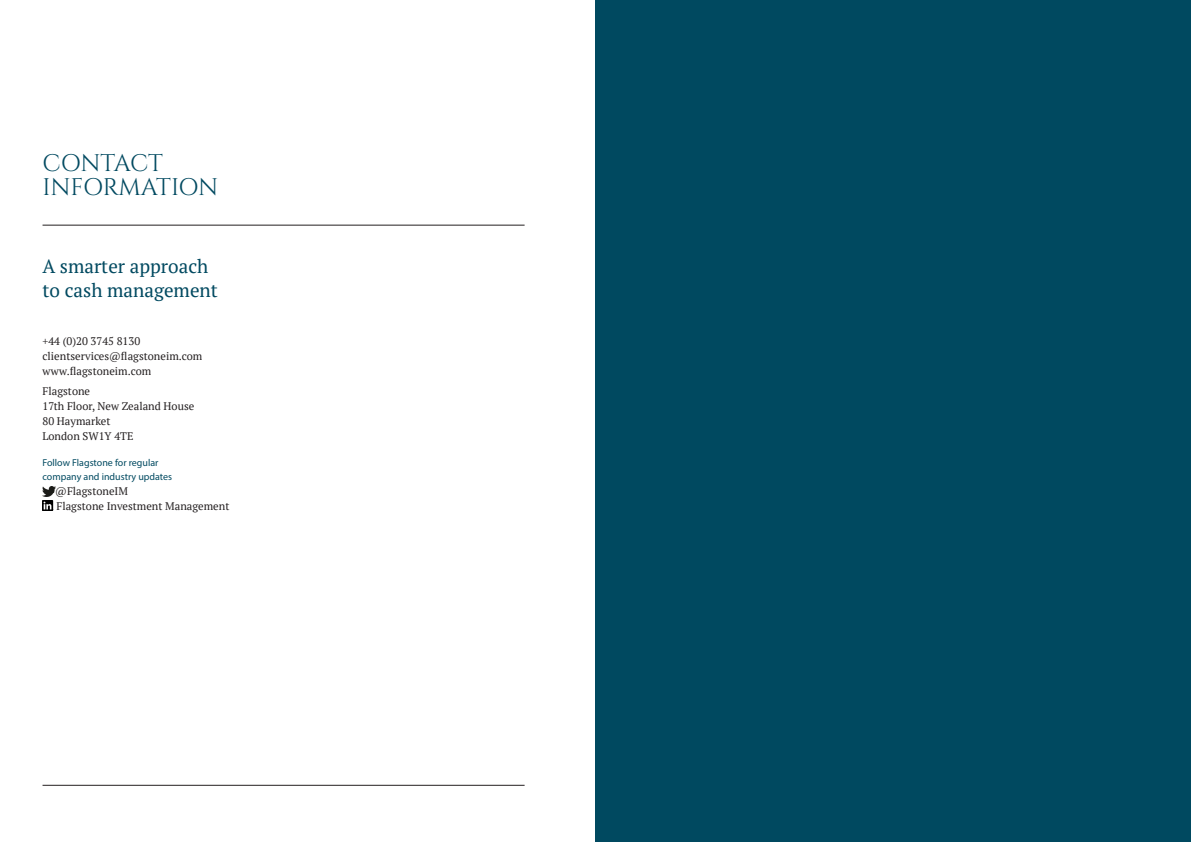
<style>
.page{position:relative;width:1191px;height:842px;background:#fff}
.page>*{position:absolute;margin:0;border:0;box-sizing:border-box;transform-origin:0 0}
.Heading{font:24px/24px "Cinzel";letter-spacing:-.02em;color:#004960}
.Intro_pullquote{font:19px/24px "PT Serif";color:#004960}
.Body_Copy{font:11px "PT Serif";color:#231f20}
.Body_copy_address{font:11px "PT Serif";color:#231f20}
.Subheading{font:10px/14px "Myriad Pro";color:#004960}
</style>
<div class="page">
<div style="left:595px;top:0;width:596px;height:842px;background:#004960"></div>
<hr style="left:43px;top:225px;width:481px;height:1px;background:#231f20">
<hr style="left:43px;top:785px;width:481px;height:1px;background:#231f20">
<svg style="left:43px;top:486px;width:12px;height:24px"></svg>
<p class="Heading" style="left:43px;top:152px;width:177px">CONTACT<br>INFORMATION</p>
<p class="Intro_pullquote" style="left:43px;top:254px;width:177px">A smarter approach to cash management</p>
<p class="Body_Copy" style="left:43px;top:333px;width:99px">+44 (0)20 3745 8130</p>
<p class="Body_Copy" style="left:43px;top:348px;width:161px">clientservices@flagstoneim.com</p>
<p class="Body_copy_address" style="left:43px;top:363px;width:110px">www.flagstoneim.com</p>
<p class="Body_Copy" style="left:43px;top:384px;width:49px">Flagstone</p>
<p class="Body_Copy" style="left:43px;top:399px;width:153px">17th Floor, New Zealand House</p>
<p class="Body_Copy" style="left:43px;top:414px;width:69px">80 Haymarket</p>
<p class="Body_Copy" style="left:43px;top:429px;width:92px">London SW1Y 4TE</p>
<p class="Subheading" style="left:43px;top:455px;width:131px">Follow Flagstone for regular company and industry updates</p>
<p class="Body_Copy" style="left:55px;top:483px;width:74px">@FlagstoneIM</p>
<p class="Body_Copy" style="left:56px;top:498px;width:174px">Flagstone Investment Management</p>
</div>
